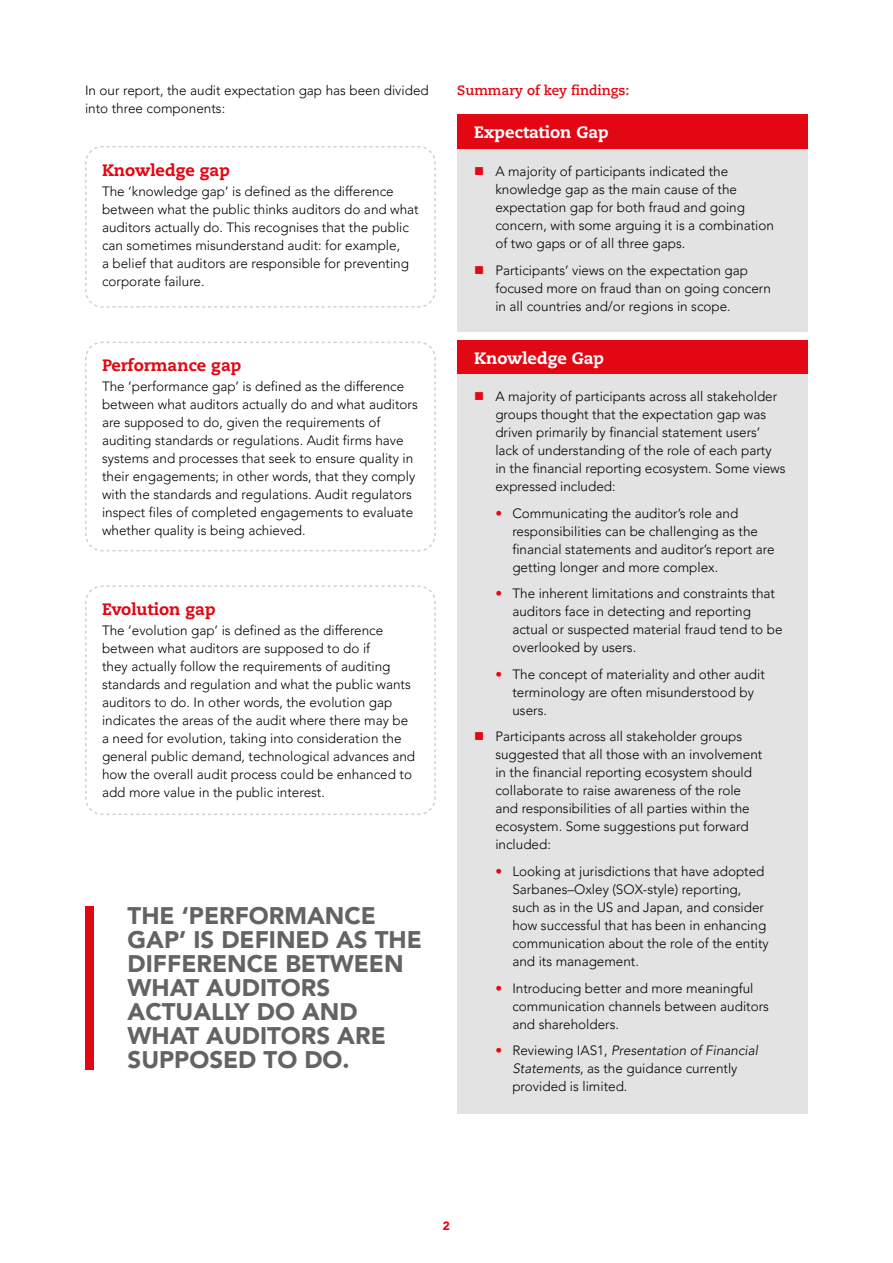
<style>
.page{position:relative;width:893px;height:1263px;background:#fff}
.page>*{position:absolute;margin:0;border:0;box-sizing:border-box;transform-origin:0 0}
.t1{font:900 24px/24px "Avenir LT Pro";color:#646363}
.t2{font:800 16.5px "Caecilia LT Std";color:#e30613}
.t3{font:800 16.5px "Caecilia LT Std";color:#fff}
.t4{font:300 13.5px/18px "Avenir LT Pro";color:#000}
.t5{font:700 13.5px "Caecilia LT Std";color:#e30613}
.t6{font:13.5px "Wingdings";color:#e30613}
.t7{font:900 12px "Avenir LT Pro";color:#e30613}
.s1{color:#e30613}
.s2{font-weight:800;color:#e30613}
.s3{font-style:italic}
</style>
<div class="page">
<svg style="left:85px;top:146px;width:351px;height:162px"></svg>
<svg style="left:85px;top:341px;width:351px;height:211px"></svg>
<svg style="left:85px;top:585px;width:351px;height:230px"></svg>
<div style="left:85px;top:906px;width:9px;height:163px;background:#e30613"></div>
<div style="left:457px;top:115px;width:351px;height:34px;background:#e30613"></div>
<div style="left:457px;top:149px;width:351px;height:183px;background:#e3e3e3"></div>
<div style="left:457px;top:340px;width:351px;height:34px;background:#e30613"></div>
<div style="left:457px;top:374px;width:351px;height:740px;background:#e3e3e3"></div>
<p class="t4" style="left:85px;top:82px;width:345px">In our report, the audit expectation gap has been divided into three components:</p>
<p class="t2" style="left:102px;top:160px;width:130px">Knowledge gap</p>
<p class="t4" style="left:102px;top:182px;width:318px">The ‘knowledge gap’ is defined as the difference between what the public thinks auditors do and what auditors actually do. This recognises that the public can sometimes misunderstand audit: for example,<br>a belief that auditors are responsible for preventing corporate failure.</p>
<p class="t2" style="left:102px;top:355px;width:141px">Performance gap</p>
<p class="t4" style="left:102px;top:378px;width:317px">The ‘performance gap’ is defined as the difference between what auditors actually do and what auditors are supposed to do, given the requirements of auditing standards or regulations. Audit firms have systems and processes that seek to ensure quality in their engagements; in other words, that they comply with the standards and regulations. Audit regulators inspect files of completed engagements to evaluate whether quality is being achieved.</p>
<p class="t2" style="left:102px;top:599px;width:115px">Evolution gap</p>
<p class="t4" style="left:102px;top:622px;width:315px">The ‘evolution gap’ is defined as the difference between what auditors are supposed to do if<br>they actually follow the requirements of auditing standards and regulation and what the public wants auditors to do. In other words, the evolution gap indicates the areas of the audit where there may be a need for evolution, taking into consideration the general public demand, technological advances and how the overall audit process could be enhanced to add more value in the public interest.</p>
<p class="t1" style="left:128px;top:903px;width:296px">THE ‘PERFORMANCE<br>GAP’ IS DEFINED AS THE<br>DIFFERENCE BETWEEN<br>WHAT AUDITORS<br>ACTUALLY DO AND<br>WHAT AUDITORS ARE<br>SUPPOSED TO DO.</p>
<p class="t5" style="left:457px;top:83px;width:174px">Summary of key findings:</p>
<h2 class="t3" style="left:474px;top:122px;width:136px">Expectation Gap</h2>
<p class="t4" style="left:495px;top:162px;width:280px;text-indent:-21px"><span class="s1">■</span> A majority of participants indicated the knowledge gap as the main cause of the expectation gap for both fraud and going concern, with some arguing it is a combination of two gaps or of all three gaps.</p>
<p class="t4" style="left:495px;top:261px;width:277px;text-indent:-21px"><span class="s1">■</span> Participants’ views on the expectation gap focused more on fraud than on going concern in all countries and/or regions in scope.</p>
<h2 class="t3" style="left:474px;top:348px;width:132px">Knowledge Gap</h2>
<p class="t6" style="left:474px;top:389px;width:12px">■</p>
<p class="t4" style="left:495px;top:388px;width:292px">A majority of participants across all stakeholder groups thought that the expectation gap was driven primarily by financial statement users’ lack of understanding of the role of each party in the financial reporting ecosystem. Some views expressed included:</p>
<p class="t4" style="left:512px;top:504px;width:264px;text-indent:-17px"><span class="s2">•</span> Communicating the auditor’s role and responsibilities can be challenging as the financial statements and auditor’s report are getting longer and more complex.</p>
<p class="t4" style="left:512px;top:585px;width:272px;text-indent:-17px"><span class="s2">•</span> The inherent limitations and constraints that auditors face in detecting and reporting actual or suspected material fraud tend to be overlooked by users.</p>
<p class="t4" style="left:512px;top:665px;width:254px;text-indent:-17px"><span class="s2">•</span> The concept of materiality and other audit terminology are often misunderstood by users.</p>
<p class="t6" style="left:474px;top:729px;width:12px">■</p>
<p class="t4" style="left:495px;top:728px;width:268px">Participants across all stakeholder groups suggested that all those with an involvement in the financial reporting ecosystem should collaborate to raise awareness of the role and responsibilities of all parties within the ecosystem. Some suggestions put forward included:</p>
<p class="t4" style="left:512px;top:862px;width:258px;text-indent:-17px"><span class="s2">•</span> Looking at jurisdictions that have adopted Sarbanes–Oxley (SOX-style) reporting, such as in the US and Japan, and consider how successful that has been in enhancing communication about the role of the entity and its management.</p>
<p class="t4" style="left:512px;top:979px;width:258px;text-indent:-17px"><span class="s2">•</span> Introducing better and more meaningful communication channels between auditors and shareholders.</p>
<p class="t4" style="left:512px;top:1041px;width:247px;text-indent:-17px"><span class="s2">•</span> Reviewing IAS1, <span class="s3">Presentation of Financial<br>Statements</span>, as the guidance currently provided is limited.</p>
<p class="t7" style="left:443px;top:1218px;width:9px">2</p>
</div>
